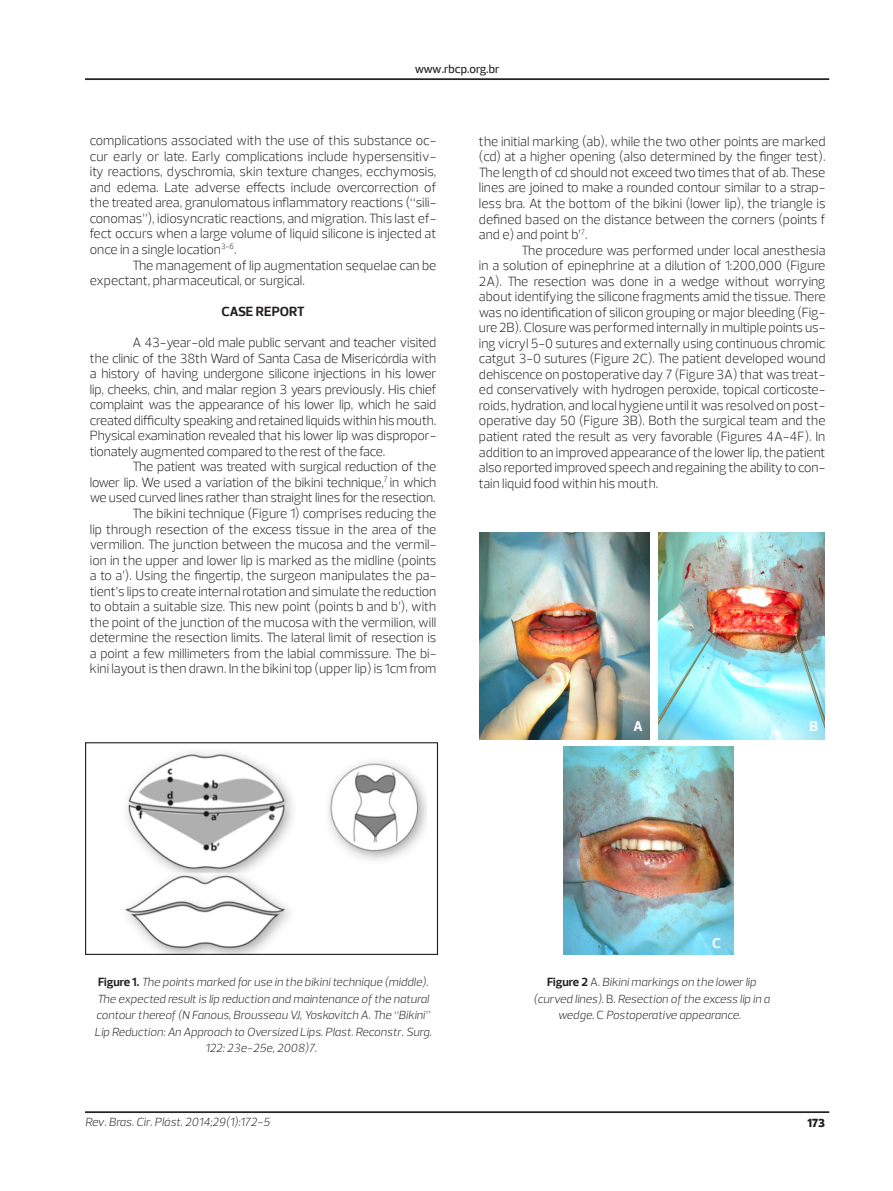
<style>
.page{position:relative;width:893px;height:1191px;background:#fff}
.page>*{position:absolute;margin:0;border:0;box-sizing:border-box;transform-origin:0 0}
.t1{font:700 14.25px "Prelo";color:#fff}
.t2{font:700 14.1px "Prelo";color:#fff}
.List_Paragraph{font:300 13.5px/15.6px "Prelo";color:#231f20;text-align:justify}
.List_Paragraph-2{font:700 13.5px "Prelo";letter-spacing:-.015em;color:#231f20}
.List_Paragraph-3{font:italic 300 12px/16.5px "Prelo";color:#231f20;text-align:center}
.t3{font:500 12px "Prelo";color:#231f20}
.t4{font:900 12px "Prelo";color:#231f20}
.s1{font-weight:700;font-style:normal}
.s2{font-style:normal}
</style>
<div class="page">
<hr style="left:85px;top:79px;width:744px;height:1px;background:#231f20">
<hr style="left:85px;top:1111px;width:744px;height:1px;background:#231f20">
<hr style="left:85px;top:1112px;width:744px;height:1px;background:#231f20">
<img style="left:125px;top:752px;width:302px;height:201px">
<div style="left:85px;top:742px;width:353px;height:213px;border:1px solid #231f20"></div>
<img style="left:480px;top:532px;width:169px;height:207px">
<img style="left:658px;top:532px;width:166px;height:207px">
<img style="left:564px;top:746px;width:169px;height:209px">
<p class="t3" style="left:415px;top:61px;width:86px">www.rbcp.org.br</p>
<p class="List_Paragraph" style="left:90px;top:133px;width:348px">complications associated with the use of this substance oc&shy;cur early or late. Early complications include hypersensitiv&shy;ity reactions, dyschromia, skin texture changes, ecchymosis, and edema. Late adverse effects include overcorrection of the treated area, granulomatous inflammatory reactions (“sili&shy;conomas”), idiosyncratic reactions, and migration. This last ef&shy;fect occurs when a large volume of liquid silicone is injected at once in a single location<sup>3-6</sup>.</p>
<p class="List_Paragraph" style="left:90px;top:257px;width:348px;text-indent:43px">The management of lip augmentation sequelae can be expectant, pharmaceutical, or surgical.</p>
<p class="List_Paragraph-2" style="left:222px;top:303px;width:85px">CASE REPORT</p>
<p class="List_Paragraph" style="left:90px;top:335px;width:348px;text-indent:43px">A 43-year-old male public servant and teacher visited the clinic of the 38th Ward of Santa Casa de Misericórdia with a history of having undergone silicone injections in his lower lip, cheeks, chin, and malar region 3 years previously. His chief complaint was the appearance of his lower lip, which he said created difficulty speaking and retained liquids within his mouth.<br>Physical examination revealed that his lower lip was dispropor&shy;tionately augmented compared to the rest of the face.</p>
<p class="List_Paragraph" style="left:90px;top:459px;width:348px;text-indent:43px">The patient was treated with surgical reduction of the lower lip. We used a variation of the bikini technique,<sup>7</sup> in which we used curved lines rather than straight lines for the resection.</p>
<p class="List_Paragraph" style="left:90px;top:506px;width:348px;text-indent:43px">The bikini technique (Figure 1) comprises reducing the lip through resection of the excess tissue in the area of the vermilion. The junction between the mucosa and the vermil&shy;ion in the upper and lower lip is marked as the midline (points a to a’). Using the fingertip, the surgeon manipulates the pa&shy;tient’s lips to create internal rotation and simulate the reduction to obtain a suitable size. This new point (points b and b’), with the point of the junction of the mucosa with the vermilion, will determine the resection limits. The lateral limit of resection is a point a few millimeters from the labial commissure. The bi&shy;kini layout is then drawn. In the bikini top (upper lip) is 1cm from</p>
<p class="List_Paragraph" style="left:479px;top:134px;width:348px">the initial marking (ab), while the two other points are marked (cd) at a higher opening (also determined by the finger test).<br>The length of cd should not exceed two times that of ab. These lines are joined to make a rounded contour similar to a strap&shy;less bra. At the bottom of the bikini (lower lip), the triangle is defined based on the distance between the corners (points f and e) and point b’<sup>7</sup>.</p>
<p class="List_Paragraph" style="left:479px;top:242px;width:348px;text-indent:43px">The procedure was performed under local anesthesia in a solution of epinephrine at a dilution of 1:200,000 (Figure 2A). The resection was done in a wedge without worrying about identifying the silicone fragments amid the tissue. There was no identification of silicon grouping or major bleeding (Fig&shy;ure 2B). Closure was performed internally in multiple points us&shy;ing vicryl 5-0 sutures and externally using continuous chromic catgut 3-0 sutures (Figure 2C). The patient developed wound dehiscence on postoperative day 7 (Figure 3A) that was treat&shy;ed conservatively with hydrogen peroxide, topical corticoste&shy;roids, hydration, and local hygiene until it was resolved on post&shy;operative day 50 (Figure 3B). Both the surgical team and the patient rated the result as very favorable (Figures 4A-4F). In addition to an improved appearance of the lower lip, the patient also reported improved speech and regaining the ability to con&shy;tain liquid food within his mouth.</p>
<p class="t1" style="left:633px;top:717px;width:11px">A</p>
<p class="t2" style="left:809px;top:717px;width:10px">B</p>
<p class="List_Paragraph-3" style="left:95px;top:974px;width:339px"><span class="s1">Figure 1.</span> The points marked for use in the bikini technique (middle).<br>The expected result is lip reduction and maintenance of the natural contour thereof (N Fanous, Brousseau VJ, Yoskovitch A. The “Bikini” Lip Reduction: An Approach to Oversized Lips. Plast. Reconstr. Surg.<br>122: 23e-25e, 2008)7.</p>
<p class="t1" style="left:712px;top:934px;width:10px">C</p>
<p class="List_Paragraph-3" style="left:533px;top:974px;width:238px"><span class="s1">Figure 2</span> <span class="s2">A.</span> Bikini markings on the lower lip (curved lines). <span class="s2">B.</span> Resection of the excess lip in a wedge. <span class="s2">C</span> Postoperative appearance.</p>
<p class="List_Paragraph-3" style="left:85px;top:1113px;width:186px">Rev. Bras. Cir. Plást. 2014;29(1):172-5</p>
<p class="List_Paragraph-3" style="left:85px;top:1115px;width:174px">Rev. Bras. Cir. Plást. 2014;29(1):173</p>
<p class="t4" style="left:807px;top:1116px;width:19px">173</p>
</div>
